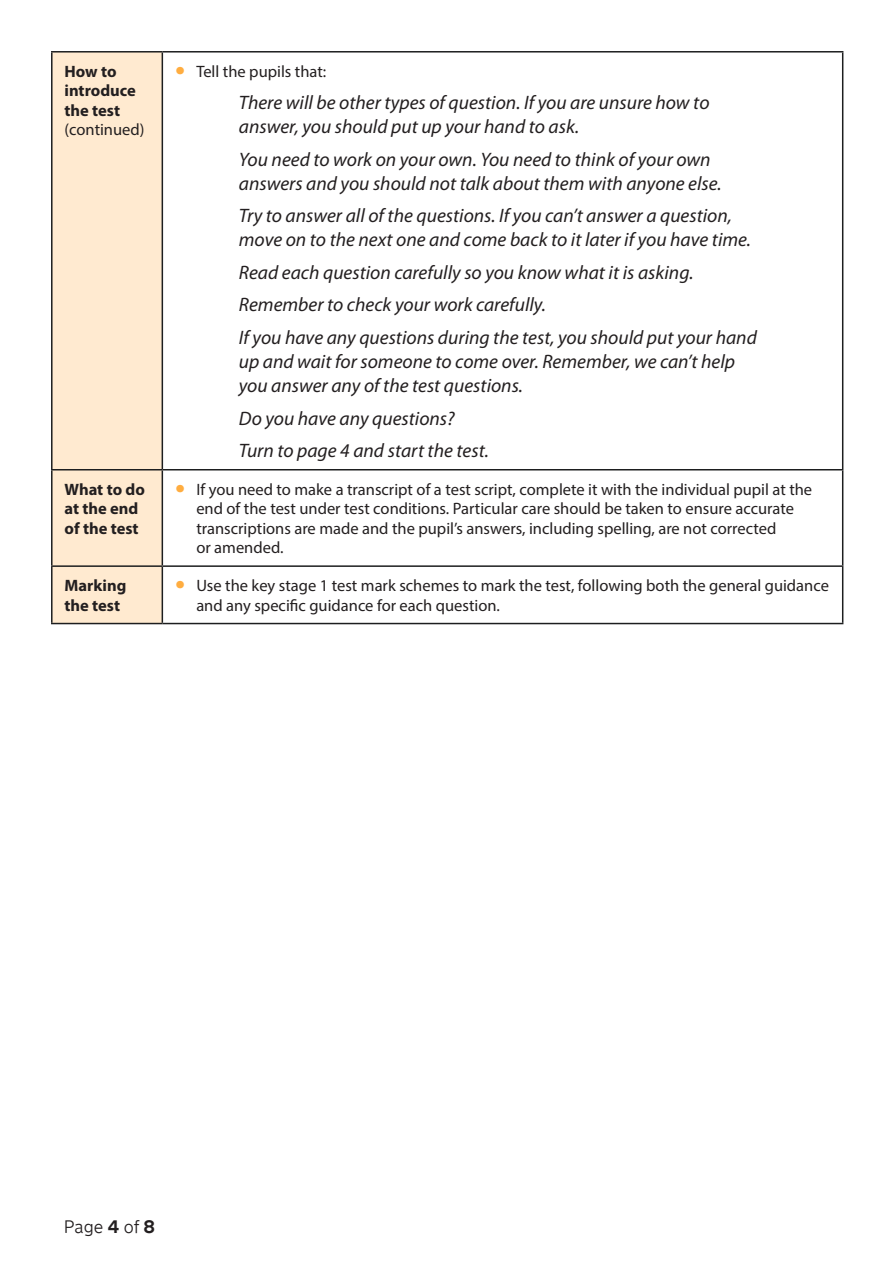
<style>
.page{position:relative;width:893px;height:1263px;background:#fff}
.page>*{position:absolute;margin:0;border:0;box-sizing:border-box;transform-origin:0 0}
.Text_script_instruction{font:italic 19.5px/24px "Myriad Pro";color:#231f20}
.t1{font:300 18px "New Transport";color:#231f20}
.t2{font:16.5px/19.5px "Myriad Pro";color:#231f20}
.Table_body_LEFT{font:700 16.5px/19.5px "Myriad Pro";color:#231f20}
.s1{font-weight:400}
.s2{font-size:36px;color:#ffad40}
.s3{font-weight:700}
</style>
<div class="page">
<div style="left:53px;top:53px;width:109px;height:570px;background:#ffead0"></div>
<hr style="left:51px;top:51px;width:111px;height:2px;background:#1d1e1f">
<hr style="left:51px;top:53px;width:2px;height:416px;background:#1d1e1f">
<hr style="left:162px;top:51px;width:681px;height:2px;background:#1d1e1f">
<hr style="left:162px;top:53px;width:1px;height:416px;background:#1d1e1f">
<hr style="left:842px;top:53px;width:1px;height:416px;background:#1d1e1f">
<hr style="left:51px;top:469px;width:111px;height:1px;background:#1d1e1f">
<hr style="left:51px;top:470px;width:2px;height:95px;background:#1d1e1f">
<hr style="left:162px;top:469px;width:681px;height:1px;background:#1d1e1f">
<hr style="left:162px;top:470px;width:1px;height:95px;background:#1d1e1f">
<hr style="left:842px;top:470px;width:1px;height:95px;background:#1d1e1f">
<hr style="left:51px;top:565px;width:111px;height:2px;background:#1d1e1f">
<hr style="left:51px;top:567px;width:2px;height:56px;background:#1d1e1f">
<hr style="left:162px;top:565px;width:681px;height:2px;background:#1d1e1f">
<hr style="left:162px;top:567px;width:1px;height:56px;background:#1d1e1f">
<hr style="left:842px;top:567px;width:1px;height:56px;background:#1d1e1f">
<hr style="left:51px;top:623px;width:111px;height:1px;background:#1d1e1f">
<hr style="left:162px;top:623px;width:681px;height:1px;background:#1d1e1f">
<p class="Table_body_LEFT" style="left:65px;top:61px;width:81px">How to introduce the test <span class="s1">(continued)</span></p>
<p class="t2" style="left:175px;top:61px;width:153px"><span class="s2">•</span> Tell the pupils that:</p>
<p class="Text_script_instruction" style="left:239px;top:91px;width:472px">There will be other types of question. If you are unsure how to answer, you should put up your hand to ask.</p>
<p class="Text_script_instruction" style="left:239px;top:147px;width:484px">You need to work on your own. You need to think of your own answers and you should not talk about them with anyone else.</p>
<p class="Text_script_instruction" style="left:239px;top:204px;width:514px">Try to answer all of the questions. If you can’t answer a question, move on to the next one and come back to it later if you have time.</p>
<p class="Text_script_instruction" style="left:239px;top:260px;width:456px">Read each question carefully so you know what it is asking.</p>
<p class="Text_script_instruction" style="left:239px;top:293px;width:308px">Remember to check your work carefully.</p>
<p class="Text_script_instruction" style="left:239px;top:325px;width:520px">If you have any questions during the test, you should put your hand up and wait for someone to come over. Remember, we can’t help you answer any of the test questions.</p>
<p class="Text_script_instruction" style="left:239px;top:406px;width:217px">Do you have any questions?</p>
<p class="Text_script_instruction" style="left:239px;top:438px;width:252px">Turn to page 4 and start the test.</p>
<p class="Table_body_LEFT" style="left:65px;top:479px;width:82px">What to do at the end of the test</p>
<p class="t2" style="left:196px;top:479px;width:617px;text-indent:-21px"><span class="s2">•</span> If you need to make a transcript of a test script, complete it with the individual pupil at the end of the test under test conditions. Particular care should be taken to ensure accurate transcriptions are made and the pupil’s answers, including spelling, are not corrected<br>or amended.</p>
<p class="Table_body_LEFT" style="left:65px;top:575px;width:63px">Marking the test</p>
<p class="t2" style="left:196px;top:576px;width:634px;text-indent:-21px"><span class="s2">•</span> Use the key stage 1 test mark schemes to mark the test, following both the general guidance and any specific guidance for each question.</p>
<p class="t1" style="left:64px;top:1216px;width:93px">Page <span class="s3">4</span> of <span class="s3">8</span></p>
</div>
